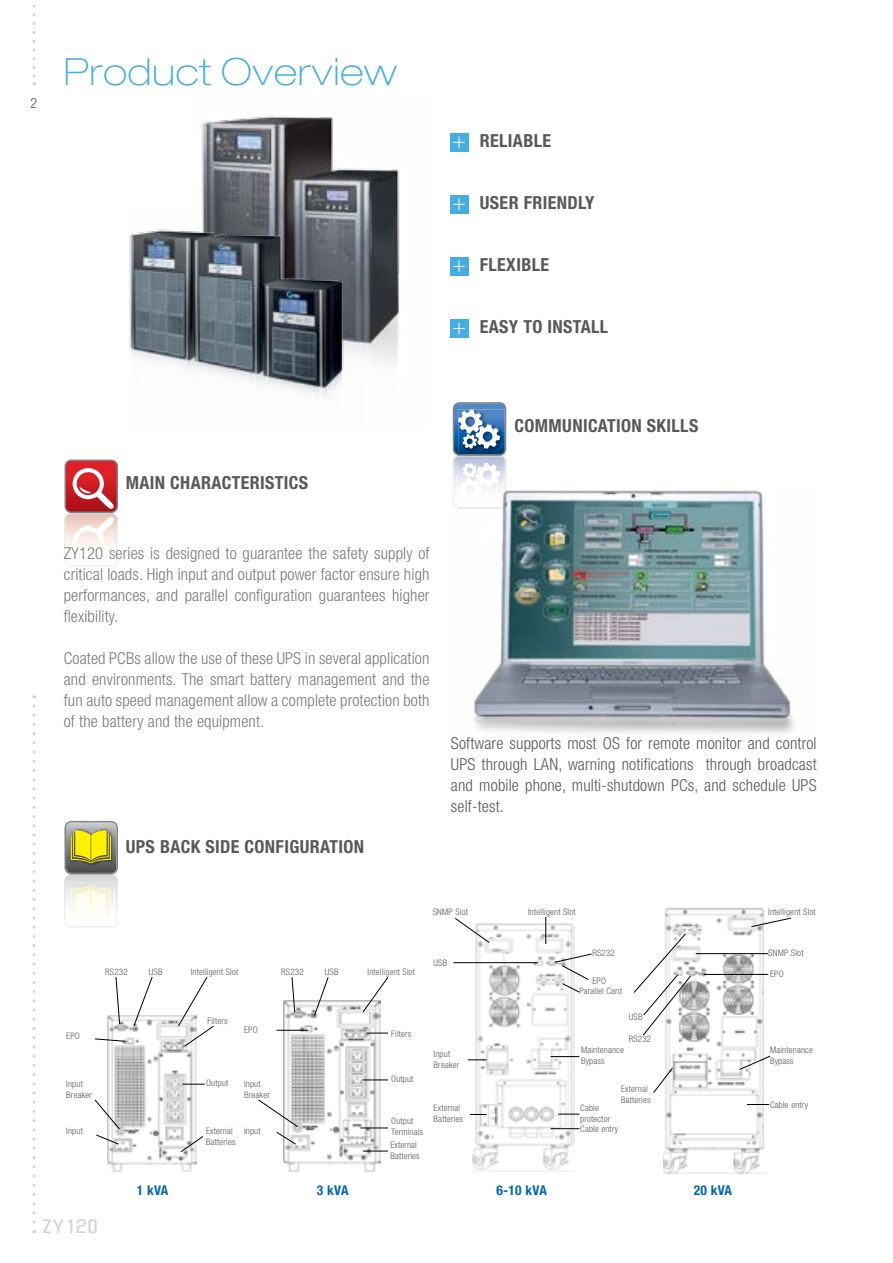
<style>
.page{position:relative;width:893px;height:1263px;background:#fff}
.page>*{position:absolute;margin:0;border:0;box-sizing:border-box;transform-origin:0 0}
.t1{font:100 expanded 37.5px "Helvetica Neue LT Std";letter-spacing:.02em;color:#44ade2}
.t2{font:700 condensed 18px "Helvetica Neue LT Std";letter-spacing:.02em;color:#58595b}
.t3{font:18px "Enigmatic";letter-spacing:.04em;color:#d1d3d4}
.t4{font:300 condensed 16.5px/21px "Helvetica Neue LT Std";letter-spacing:.01em;color:#797a7d;text-align:justify}
.t5{font:300 condensed 16.5px/21px "Helvetica Neue LT Std";letter-spacing:.01em;color:#58595b;text-align:justify}
.t6{font:300 condensed 14.25px "Helvetica Neue LT Std";color:#58595b}
.t7{font:700 condensed 13.5px "Helvetica Neue LT Std";letter-spacing:.02em;color:#0067b1}
.t8{font:300 condensed 9px/10.8px "Helvetica Neue LT Std";letter-spacing:.02em;color:#58595b}
</style>
<div class="page">
<img style="left:201px;top:116px;width:199px;height:246px">
<img style="left:129px;top:206px;width:237px;height:191px">
<svg style="left:33px;top:5px;width:3px;height:80px"></svg>
<img style="left:452px;top:460px;width:55px;height:17px">
<svg style="left:453px;top:405px;width:53px;height:48px"></svg>
<img style="left:453px;top:456px;width:53px;height:32px">
<div style="left:453px;top:402px;width:53px;height:54px;border:2px solid #808285;border-radius:6px"></div>
<img style="left:64px;top:879px;width:1px;height:44px">
<svg style="left:65px;top:821px;width:53px;height:107px"></svg>
<svg style="left:65px;top:460px;width:53px;height:53px"></svg>
<img style="left:65px;top:513px;width:53px;height:53px">
<div style="left:65px;top:460px;width:53px;height:53px;border:2px solid #808285;border-radius:6px"></div>
<img style="left:453px;top:488px;width:344px;height:246px">
<img style="left:108px;top:1016px;width:89px;height:155px">
<img style="left:283px;top:1000px;width:98px;height:171px">
<img style="left:471px;top:923px;width:103px;height:248px">
<img style="left:663px;top:907px;width:103px;height:267px">
<svg style="left:115px;top:977px;width:5px;height:47px"></svg>
<svg style="left:133px;top:977px;width:20px;height:50px"></svg>
<svg style="left:177px;top:976px;width:37px;height:71px"></svg>
<svg style="left:182px;top:1084px;width:23px;height:1px"></svg>
<svg style="left:180px;top:1135px;width:23px;height:18px"></svg>
<svg style="left:94px;top:1099px;width:27px;height:46px"></svg>
<svg style="left:95px;top:1038px;width:30px;height:4px"></svg>
<svg style="left:291px;top:977px;width:5px;height:36px"></svg>
<svg style="left:314px;top:977px;width:15px;height:39px"></svg>
<svg style="left:258px;top:1099px;width:41px;height:46px"></svg>
<svg style="left:367px;top:1033px;width:21px;height:1px"></svg>
<svg style="left:363px;top:1079px;width:25px;height:1px"></svg>
<svg style="left:363px;top:1151px;width:25px;height:1px"></svg>
<svg style="left:360px;top:1127px;width:28px;height:1px"></svg>
<hr style="left:276px;top:1030px;width:32px;height:1px;background:#000">
<svg style="left:362px;top:977px;width:27px;height:36px"></svg>
<svg style="left:468px;top:1059px;width:19px;height:1px"></svg>
<svg style="left:470px;top:1114px;width:17px;height:1px"></svg>
<svg style="left:551px;top:1056px;width:28px;height:1px"></svg>
<svg style="left:558px;top:1114px;width:21px;height:1px"></svg>
<svg style="left:551px;top:1128px;width:28px;height:1px"></svg>
<svg style="left:554px;top:953px;width:38px;height:40px"></svg>
<svg style="left:454px;top:918px;width:36px;height:25px"></svg>
<hr style="left:453px;top:962px;width:85px;height:1px;background:#000">
<svg style="left:545px;top:917px;width:1px;height:27px"></svg>
<svg style="left:633px;top:933px;width:59px;height:103px"></svg>
<hr style="left:704px;top:974px;width:64px;height:1px;background:#000">
<hr style="left:696px;top:953px;width:72px;height:1px;background:#000">
<svg style="left:653px;top:1067px;width:20px;height:27px"></svg>
<svg style="left:750px;top:917px;width:42px;height:10px"></svg>
<svg style="left:738px;top:1055px;width:33px;height:15px"></svg>
<svg style="left:747px;top:1104px;width:22px;height:1px"></svg>
<svg style="left:33px;top:706px;width:3px;height:527px"></svg>
<div style="left:450px;top:133px;width:18px;height:18px;background:#44ade2"></div>
<svg style="left:453px;top:136px;width:12px;height:12px"></svg>
<div style="left:450px;top:195px;width:18px;height:18px;background:#44ade2"></div>
<svg style="left:453px;top:199px;width:12px;height:11px"></svg>
<div style="left:450px;top:257px;width:18px;height:19px;background:#44ade2"></div>
<svg style="left:453px;top:261px;width:12px;height:11px"></svg>
<div style="left:450px;top:319px;width:18px;height:19px;background:#44ade2"></div>
<svg style="left:453px;top:323px;width:12px;height:11px"></svg>
<h3 class="t6" style="left:31px;top:95px;width:8px">2</h3>
<h1 class="t1" style="left:64px;top:49px;width:334px">Product Overview</h1>
<h2 class="t2" style="left:480px;top:130px;width:73px">RELIABLE</h2>
<h2 class="t2" style="left:480px;top:192px;width:116px">USER FRIENDLY</h2>
<h2 class="t2" style="left:480px;top:254px;width:71px">FLEXIBLE</h2>
<h2 class="t2" style="left:480px;top:316px;width:130px">EASY TO INSTALL</h2>
<h2 class="t2" style="left:126px;top:472px;width:184px">MAIN CHARACTERISTICS</h2>
<h2 class="t2" style="left:514px;top:414px;width:185px">COMMUNICATION SKILLS</h2>
<h3 class="t4" style="left:64px;top:543px;width:367px">ZY120 series is designed to guarantee the safety supply of critical loads. High input and output power factor ensure high performances, and parallel configuration guarantees higher flexibility.</h3>
<h3 class="t4" style="left:64px;top:648px;width:367px">Coated PCBs allow the use of these UPS in several application and environments. The smart battery management and the fun auto speed management allow a complete protection both of the battery and the equipment.</h3>
<h2 class="t2" style="left:126px;top:835px;width:240px">UPS BACK SIDE CONFIGURATION</h2>
<h3 class="t5" style="left:451px;top:732px;width:367px">Software supports most OS for remote monitor and control UPS through LAN, warning notifications through broadcast and mobile phone, multi-shutdown PCs, and schedule UPS self-test.</h3>
<p class="t8" style="left:433px;top:906px;width:37px">SNMP Slot</p>
<p class="t8" style="left:528px;top:906px;width:49px">Intelligent Slot</p>
<p class="t8" style="left:768px;top:906px;width:49px">Intelligent Slot</p>
<p class="t8" style="left:592px;top:947px;width:24px">RS232</p>
<p class="t8" style="left:768px;top:947px;width:37px">SNMP Slot</p>
<p class="t8" style="left:434px;top:957px;width:15px">USB</p>
<p class="t8" style="left:105px;top:966px;width:24px">RS232</p>
<p class="t8" style="left:149px;top:966px;width:15px">USB</p>
<p class="t8" style="left:191px;top:966px;width:49px">Intelligent Slot</p>
<p class="t8" style="left:281px;top:966px;width:24px">RS232</p>
<p class="t8" style="left:325px;top:966px;width:15px">USB</p>
<p class="t8" style="left:368px;top:966px;width:49px">Intelligent Slot</p>
<p class="t8" style="left:592px;top:975px;width:15px">EPO</p>
<p class="t8" style="left:770px;top:968px;width:15px">EPO</p>
<p class="t8" style="left:579px;top:986px;width:44px">Parallel Card</p>
<p class="t8" style="left:207px;top:1015px;width:22px">Filters</p>
<p class="t8" style="left:629px;top:1011px;width:15px">USB</p>
<p class="t8" style="left:66px;top:1030px;width:15px">EPO</p>
<p class="t8" style="left:244px;top:1024px;width:15px">EPO</p>
<p class="t8" style="left:206px;top:1078px;width:24px">Output</p>
<p class="t8" style="left:66px;top:1079px;width:27px">Input<br>Breaker</p>
<p class="t8" style="left:244px;top:1079px;width:27px">Input<br>Breaker</p>
<p class="t8" style="left:206px;top:1126px;width:31px">External<br>Batteries</p>
<p class="t8" style="left:66px;top:1126px;width:18px">Input</p>
<p class="t8" style="left:244px;top:1126px;width:18px">Input</p>
<p class="t8" style="left:391px;top:1028px;width:22px">Filters</p>
<p class="t8" style="left:391px;top:1073px;width:24px">Output</p>
<p class="t8" style="left:391px;top:1116px;width:33px">Output<br>Terminals</p>
<p class="t8" style="left:390px;top:1139px;width:31px">External<br>Batteries</p>
<p class="t8" style="left:434px;top:1048px;width:27px">Input<br>Breaker</p>
<p class="t8" style="left:434px;top:1103px;width:31px">External<br>Batteries</p>
<p class="t8" style="left:629px;top:1033px;width:24px">RS232</p>
<p class="t8" style="left:581px;top:1044px;width:44px">Maintenance<br>Bypass</p>
<p class="t8" style="left:770px;top:1044px;width:44px">Maintenance<br>Bypass</p>
<p class="t8" style="left:580px;top:1103px;width:31px">Cable protector</p>
<p class="t8" style="left:580px;top:1123px;width:39px">Cable entry</p>
<p class="t8" style="left:621px;top:1083px;width:31px">External<br>Batteries</p>
<p class="t8" style="left:770px;top:1099px;width:39px">Cable entry</p>
<h3 class="t7" style="left:137px;top:1182px;width:33px">1 kVA</h3>
<h3 class="t7" style="left:317px;top:1182px;width:33px">3 kVA</h3>
<h3 class="t7" style="left:497px;top:1182px;width:52px">6-10 kVA</h3>
<h3 class="t7" style="left:694px;top:1182px;width:40px">20 kVA</h3>
<h2 class="t3" style="left:43px;top:1216px;width:57px">ZY120</h2>
</div>
